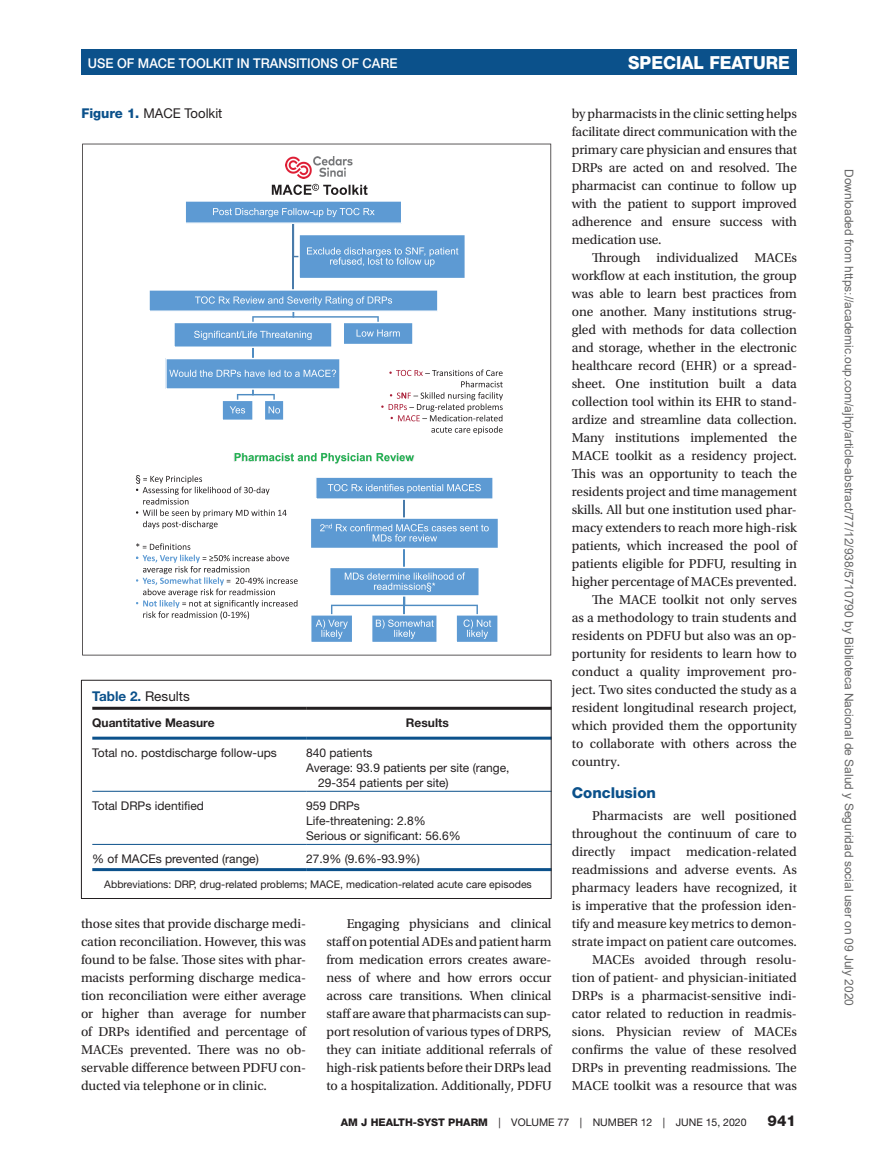
<style>
.page{position:relative;width:878px;height:1175px;background:#fff}
.page>*{position:absolute;margin:0;border:0;box-sizing:border-box;transform-origin:0 0}
.t1{font:800 18px "Helvetica Neue LT Std";color:#fff;scale:.95 1}
.t2{font:800 15px "Helvetica Neue LT Std";color:#0b518b}
.t3{font:800 15px "Helvetica Neue LT Std";color:#231f20}
.t4{font:13.5px/18px "Utopia Std";letter-spacing:-.005em;color:#231f20;text-align:justify}
.t5{font:500 13.5px "Helvetica Neue LT Std";color:#fff;scale:.95 1}
.t6{font:13.5px "Helvetica Neue LT Std";color:#231f20}
.t7{font:700 13.5px "Helvetica Neue LT Std";color:#0b518b}
.t8{font:12px/15px "Helvetica Neue LT Std";color:#231f20}
.t9{font:12px "Arial";color:#666}
.t10{font:700 12px "Helvetica Neue LT Std";color:#231f20}
.t11{font:10.5px "Helvetica Neue LT Std";color:#231f20}
.s1{font-weight:800;color:#0b518b}
.s2{font-weight:400;color:#231f20}
.s3{font-weight:800}
</style>
<div class="page">
<div style="left:81px;top:50px;width:715px;height:25px;background:#0b518b"></div>
<hr style="left:92px;top:706px;width:214px;height:3px;background:#231f20">
<hr style="left:92px;top:736px;width:214px;height:3px;background:#0b518b">
<hr style="left:306px;top:706px;width:245px;height:3px;background:#231f20">
<hr style="left:306px;top:736px;width:245px;height:3px;background:#0b518b">
<hr style="left:92px;top:791px;width:214px;height:1px;background:#0b518b">
<hr style="left:306px;top:791px;width:245px;height:1px;background:#0b518b">
<hr style="left:92px;top:844px;width:214px;height:1px;background:#0b518b">
<hr style="left:92px;top:868px;width:214px;height:3px;background:#0b518b">
<hr style="left:306px;top:844px;width:245px;height:1px;background:#0b518b">
<hr style="left:306px;top:868px;width:245px;height:3px;background:#0b518b">
<div style="left:81px;top:680px;width:470px;height:218px;border:1px solid #231f20"></div>
<svg style="left:82px;top:144px;width:469px;height:511px"></svg>
<hr style="left:293px;top:223px;width:1px;height:67px;background:#497baa">
<svg style="left:184px;top:184px;width:282px;height:95px"></svg>
<svg style="left:148px;top:289px;width:355px;height:145px"></svg>
<img style="left:226px;top:446px;width:196px;height:26px">
<svg style="left:235px;top:453px;width:179px;height:10px"></svg>
<svg style="left:309px;top:476px;width:190px;height:167px"></svg>
<svg style="left:136px;top:475px;width:151px;height:54px"></svg>
<svg style="left:136px;top:543px;width:161px;height:76px"></svg>
<img style="left:285px;top:156px;width:119px;height:22px">
<p class="t5" style="left:88px;top:55px;width:327px">USE OF MACE TOOLKIT IN TRANSITIONS OF CARE</p>
<h1 class="t1" style="left:628px;top:52px;width:172px">SPECIAL FEATURE</h1>
<p class="t6" style="left:81px;top:105px;width:142px"><span class="s1">Figure 1.</span> MACE Toolkit</p>
<p class="t7" style="left:92px;top:687px;width:99px">Table 2. <span class="s2">Results</span></p>
<p class="t10" style="left:92px;top:715px;width:124px">Quantitative Measure</p>
<p class="t10" style="left:406px;top:715px;width:44px">Results</p>
<p class="t8" style="left:92px;top:745px;width:186px">Total no. postdischarge follow-ups</p>
<p class="t8" style="left:306px;top:745px;width:68px">840 patients</p>
<p class="t8" style="left:306px;top:760px;width:205px">Average: 93.9 patients per site (range,</p>
<p class="t8" style="left:318px;top:775px;width:132px">29-354 patients per site)</p>
<p class="t8" style="left:92px;top:798px;width:113px">Total DRPs identified</p>
<p class="t8" style="left:306px;top:798px;width:156px">959 DRPs<br>Life-threatening: 2.8%<br>Serious or significant: 56.6%</p>
<p class="t8" style="left:92px;top:851px;width:168px">% of MACEs prevented (range)</p>
<p class="t8" style="left:306px;top:851px;width:115px">27.9% (9.6%-93.9%)</p>
<p class="t11" style="left:104px;top:877px;width:429px">Abbreviations: DRP, drug-related problems; MACE, medication-related acute care episodes</p>
<p class="t4" style="left:81px;top:915px;width:227px">those sites that provide discharge medi&shy;cation reconciliation. However, this was found to be false. Those sites with phar&shy;macists performing discharge medica&shy;tion reconciliation were either average or higher than average for number of DRPs identified and percentage of MACEs prevented. There was no ob&shy;servable difference between PDFU con&shy;ducted via telephone or in clinic.</p>
<p class="t4" style="left:326px;top:915px;width:227px;text-indent:20px">Engaging physicians and clinical staff on potential ADEs and patient harm from medication errors creates aware&shy;ness of where and how errors occur across care transitions. When clinical staff are aware that pharmacists can sup&shy;port resolution of various types of DRPS, they can initiate additional referrals of high-risk patients before their DRPs lead to a hospitalization. Additionally, PDFU</p>
<p class="t4" style="left:572px;top:105px;width:227px">by pharmacists in the clinic setting helps facilitate direct communication with the primary care physician and ensures that DRPs are acted on and resolved. The pharmacist can continue to follow up with the patient to support improved adherence and ensure success with medication use.</p>
<p class="t4" style="left:592px;top:249px;width:206px">Through individualized MACEs</p>
<p class="t4" style="left:572px;top:267px;width:227px">workflow at each institution, the group</p>
<p class="t4" style="left:572px;top:285px;width:226px">was able to learn best practices from</p>
<p class="t4" style="left:572px;top:303px;width:226px">one another. Many institutions strug-</p>
<p class="t4" style="left:572px;top:321px;width:226px">gled with methods for data collection</p>
<p class="t4" style="left:572px;top:339px;width:226px">and storage, whether in the electronic</p>
<p class="t4" style="left:572px;top:357px;width:227px">healthcare record (EHR) or a spread-</p>
<p class="t4" style="left:572px;top:375px;width:227px">sheet. One institution built a data</p>
<p class="t4" style="left:572px;top:393px;width:227px">collection tool within its EHR to stand-</p>
<p class="t4" style="left:572px;top:411px;width:227px">ardize and streamline data collection.</p>
<p class="t4" style="left:572px;top:429px;width:227px">Many institutions implemented the</p>
<p class="t4" style="left:572px;top:447px;width:227px">MACE toolkit as a residency project.</p>
<p class="t4" style="left:572px;top:465px;width:227px">This was an opportunity to teach the</p>
<p class="t4" style="left:572px;top:483px;width:226px">residents project and time management</p>
<p class="t4" style="left:572px;top:501px;width:227px">skills. All but one institution used phar-</p>
<p class="t4" style="left:572px;top:519px;width:227px">macy extenders to reach more high-risk</p>
<p class="t4" style="left:572px;top:537px;width:226px">patients, which increased the pool of</p>
<p class="t4" style="left:572px;top:555px;width:226px">patients eligible for PDFU, resulting in</p>
<p class="t4" style="left:572px;top:572px;width:227px">higher percentage of MACEs prevented.</p>
<p class="t4" style="left:592px;top:590px;width:206px">The MACE toolkit not only serves</p>
<p class="t4" style="left:572px;top:608px;width:226px">as a methodology to train students and</p>
<p class="t4" style="left:572px;top:626px;width:227px">residents on PDFU but also was an op-</p>
<p class="t4" style="left:572px;top:644px;width:227px">portunity for residents to learn how to</p>
<p class="t4" style="left:572px;top:662px;width:227px">conduct a quality improvement pro-</p>
<p class="t4" style="left:572px;top:680px;width:226px">ject. Two sites conducted the study as a</p>
<p class="t4" style="left:572px;top:698px;width:227px">resident longitudinal research project,</p>
<p class="t4" style="left:572px;top:716px;width:227px">which provided them the opportunity</p>
<p class="t4" style="left:572px;top:734px;width:226px">to collaborate with others across the</p>
<p class="t4" style="left:572px;top:752px;width:50px">country.</p>
<p class="t2" style="left:572px;top:783px;width:86px">Conclusion</p>
<p class="t4" style="left:572px;top:807px;width:227px;text-align:right">Pharmacists are well positioned throughout the continuum of care to directly impact medication-related readmissions and adverse events. As pharmacy leaders have recognized, it is imperative that the profession iden&shy;tify and measure key metrics to demon&shy;strate impact on patient care outcomes.<br>MACEs avoided through resolu&shy;tion of patient- and physician-initiated DRPs is a pharmacist-sensitive indi&shy;cator related to reduction in readmis&shy;sions. Physician review of MACEs confirms the value of these resolved DRPs in preventing readmissions. The MACE toolkit was a resource that was</p>
<p class="t11" style="left:341px;top:1116px;width:407px"><span class="s3">AM J HEALTH-SYST PHARM</span> | VOLUME 77 | NUMBER 12 | JUNE 15, 2020</p>
<p class="t3" style="left:767px;top:1112px;width:30px">941</p>
<p class="t9" style="left:853px;top:169px;width:838px;rotate:90deg">Downloaded from https://academic.oup.com/ajhp/article-abstract/77/12/938/5710790 by Biblioteca Nacional de Salud y Seguridad social user on 09 July 2020</p>
</div>
